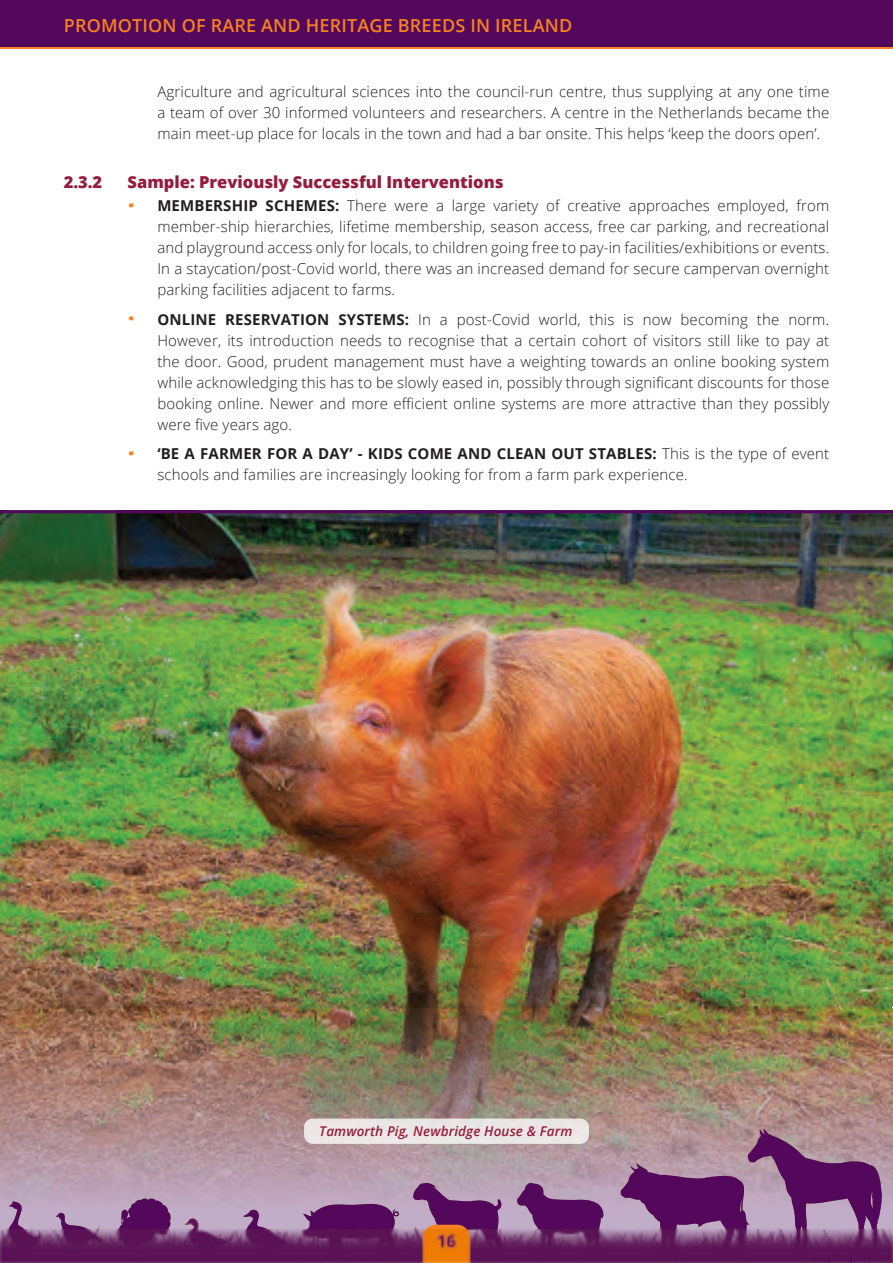
<style>
.page{position:relative;width:893px;height:1263px;background:#fff}
.page>*{position:absolute;margin:0;border:0;box-sizing:border-box;transform-origin:0 0}
.t1{font:600 18px "Open Sans";letter-spacing:.01em;color:#f58220}
.t2{font:800 16.5px "Open Sans";color:#971c3c}
.t3{font:300 15px/21px "Open Sans";letter-spacing:.01em;color:#231f20;text-align:justify}
.t4{font:italic 600 13.5px "Open Sans";letter-spacing:.01em;color:#971c3c}
.s1{font-weight:700}
</style>
<div class="page">
<img style="left:0;top:513px;width:893px;height:717px">
<hr style="left:0;top:510px;width:893px;height:3px;background:#53085b">
<svg style="left:892px;top:1008px;width:1px;height:221px"></svg>
<img style="left:0;top:1008px;width:152px;height:212px">
<svg style="left:56px;top:1212px;width:49px;height:8px"></svg>
<svg style="left:118px;top:1198px;width:53px;height:22px"></svg>
<svg style="left:9px;top:1201px;width:33px;height:19px"></svg>
<svg style="left:241px;top:1209px;width:48px;height:11px"></svg>
<svg style="left:303px;top:1204px;width:97px;height:16px;background:#6b2c71"></svg>
<div style="left:0;top:0;width:893px;height:49px;background:#f58220"></div>
<div style="left:0;top:0;width:893px;height:47px;background:#53085b"></div>
<svg style="left:413px;top:1129px;width:479px;height:134px;background:#93688e"></svg>
<img style="left:304px;top:1118px;width:285px;height:26px">
<img style="left:0;top:1220px;width:817px;height:43px">
<p class="t1" style="left:64px;top:14px;width:510px">PROMOTION OF RARE AND HERITAGE BREEDS IN IRELAND</p>
<p class="t3" style="left:157px;top:80px;width:673px">Agriculture and agricultural sciences into the council-run centre, thus supplying at any one time a team of over 30 informed volunteers and researchers. A centre in the Netherlands became the main meet-up place for locals in the town and had a bar onsite. This helps ‘keep the doors open’.</p>
<p class="t2" style="left:64px;top:169px;width:40px">2.3.2</p>
<p class="t2" style="left:128px;top:169px;width:377px">Sample: Previously Successful Interventions</p>
<p class="t3" style="left:157px;top:195px;width:673px;text-indent:-30px"><sup>.</sup> <span class="s1">MEMBERSHIP SCHEMES:</span> There were a large variety of creative approaches employed, from member-ship hierarchies, lifetime membership, season access, free car parking, and recreational and playground access only for locals, to children going free to pay-in facilities/exhibitions or events.<br>In a staycation/post-Covid world, there was an increased demand for secure campervan overnight parking facilities adjacent to farms.</p>
<p class="t3" style="left:157px;top:308px;width:673px;text-indent:-30px"><sup>.</sup> <span class="s1">ONLINE RESERVATION SYSTEMS:</span> In a post-Covid world, this is now becoming the norm.<br>However, its introduction needs to recognise that a certain cohort of visitors still like to pay at the door. Good, prudent management must have a weighting towards an online booking system while acknowledging this has to be slowly eased in, possibly through significant discounts for those booking online. Newer and more efficient online systems are more attractive than they possibly were five years ago.</p>
<p class="t3" style="left:157px;top:443px;width:673px;text-indent:-30px"><sup>.</sup> <span class="s1">‘BE A FARMER FOR A DAY’ - KIDS COME AND CLEAN OUT STABLES:</span> This is the type of event schools and families are increasingly looking for from a farm park experience.</p>
<p class="t4" style="left:319px;top:1122px;width:255px">Tamworth Pig, Newbridge House &amp; Farm</p>
</div>
